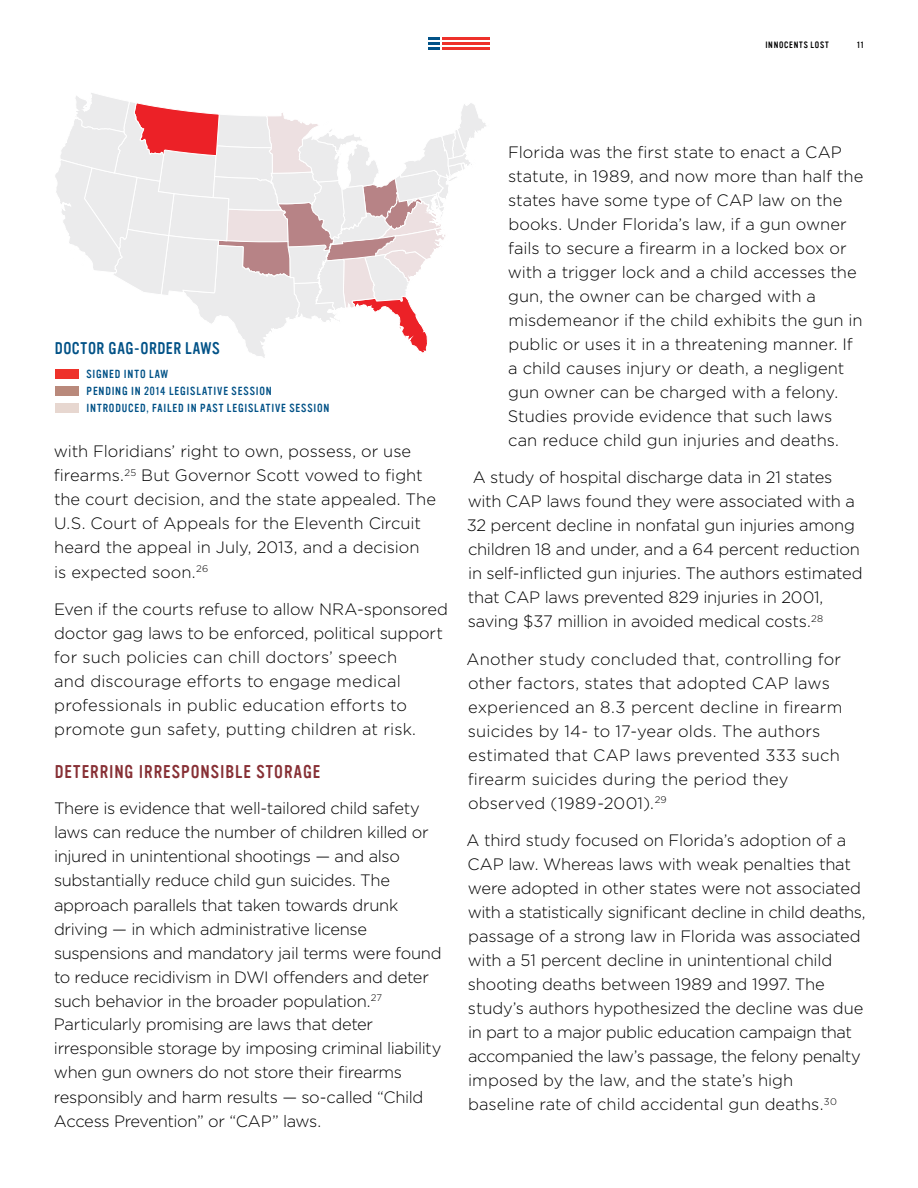
<style>
.page{position:relative;width:918px;height:1188px;background:#fff}
.page>*{position:absolute;margin:0;border:0;box-sizing:border-box;transform-origin:0 0}
.t1{font:18px "Vinyl";letter-spacing:.055em;color:#873035}
.t2{font:300 16.5px/24px "Gotham";letter-spacing:-.01em;color:#000}
.t3{font:300 16.5px/24px "Gotham";letter-spacing:.01em;color:#000}
.t4{font:16.5px "Vinyl";letter-spacing:.035em;color:#025287}
.t5{font:11.4px/16.5px "Vinyl";letter-spacing:.075em;color:#025287}
.t6{font:9px "Vinyl";letter-spacing:.08em;color:#000}
</style>
<div class="page">
<hr style="left:442px;top:47px;width:48px;height:2px;background:#ee312a">
<hr style="left:442px;top:42px;width:48px;height:2px;background:#ee312a">
<hr style="left:442px;top:38px;width:48px;height:2px;background:#ee312a">
<svg style="left:428px;top:38px;width:12px;height:11px"></svg>
<div style="left:56px;top:370px;width:23px;height:9px;background:#ee312a"></div>
<div style="left:56px;top:386px;width:23px;height:10px;background:#b9897b"></div>
<div style="left:56px;top:403px;width:23px;height:9px;background:#e7d7d0"></div>
<svg style="left:55px;top:93px;width:431px;height:281px"></svg>
<p class="t6" style="left:765px;top:40px;width:65px">INNOCENTS LOST</p>
<p class="t6" style="left:857px;top:40px;width:8px">11</p>
<p class="t4" style="left:55px;top:340px;width:166px">DOCTOR GAG-ORDER LAWS</p>
<p class="t5" style="left:86px;top:366px;width:245px">SIGNED INTO LAW<br>PENDING IN 2014 LEGISLATIVE SESSION<br>INTRODUCED, FAILED IN PAST LEGISLATIVE SESSION</p>
<p class="t2" style="left:54px;top:439px;width:384px">with Floridians’ right to own, possess, or use firearms.<sup>25</sup> But Governor Scott vowed to fight the court decision, and the state appealed. The U.S. Court of Appeals for the Eleventh Circuit heard the appeal in July, 2013, and a decision<br>is expected soon.<sup>26</sup></p>
<p class="t2" style="left:54px;top:597px;width:396px">Even if the courts refuse to allow NRA-sponsored doctor gag laws to be enforced, political support for such policies can chill doctors’ speech<br>and discourage efforts to engage medical professionals in public education efforts to promote gun safety, putting children at risk.</p>
<p class="t1" style="left:55px;top:762px;width:267px">DETERRING IRRESPONSIBLE STORAGE</p>
<p class="t2" style="left:54px;top:796px;width:389px">There is evidence that well-tailored child safety laws can reduce the number of children killed or injured in unintentional shootings — and also substantially reduce child gun suicides. The approach parallels that taken towards drunk driving — in which administrative license suspensions and mandatory jail terms were found to reduce recidivism in DWI offenders and deter such behavior in the broader population.<sup>27<br></sup>Particularly promising are laws that deter irresponsible storage by imposing criminal liability when gun owners do not store their firearms responsibly and harm results — so-called “Child Access Prevention” or “CAP” laws.</p>
<p class="t2" style="left:508px;top:140px;width:357px">Florida was the first state to enact a CAP statute, in 1989, and now more than half the states have some type of CAP law on the books. Under Florida’s law, if a gun owner fails to secure a firearm in a locked box or with a trigger lock and a child accesses the gun, the owner can be charged with a misdemeanor if the child exhibits the gun in public or uses it in a threatening manner. If a child causes injury or death, a negligent gun owner can be charged with a felony.<br>Studies provide evidence that such laws can reduce child gun injuries and deaths.</p>
<p class="t2" style="left:467px;top:465px;width:397px;text-indent:6px">A study of hospital discharge data in 21 states with CAP laws found they were associated with a 32 percent decline in nonfatal gun injuries among children 18 and under, and a 64 percent reduction in self-inflicted gun injuries. The authors estimated that CAP laws prevented 829 injuries in 2001, saving $37 million in avoided medical costs.<sup>28</sup></p>
<p class="t3" style="left:466px;top:647px;width:378px">Another study concluded that, controlling for other factors, states that adopted CAP laws experienced an 8.3 percent decline in firearm suicides by 14- to 17-year olds. The authors estimated that CAP laws prevented 333 such firearm suicides during the period they observed (1989-2001).<sup>29</sup></p>
<p class="t2" style="left:466px;top:828px;width:401px">A third study focused on Florida’s adoption of a CAP law. Whereas laws with weak penalties that were adopted in other states were not associated with a statistically significant decline in child deaths, passage of a strong law in Florida was associated with a 51 percent decline in unintentional child shooting deaths between 1989 and 1997. The study’s authors hypothesized the decline was due in part to a major public education campaign that accompanied the law’s passage, the felony penalty imposed by the law, and the state’s high<br>baseline rate of child accidental gun deaths.<sup>30</sup></p>
</div>
